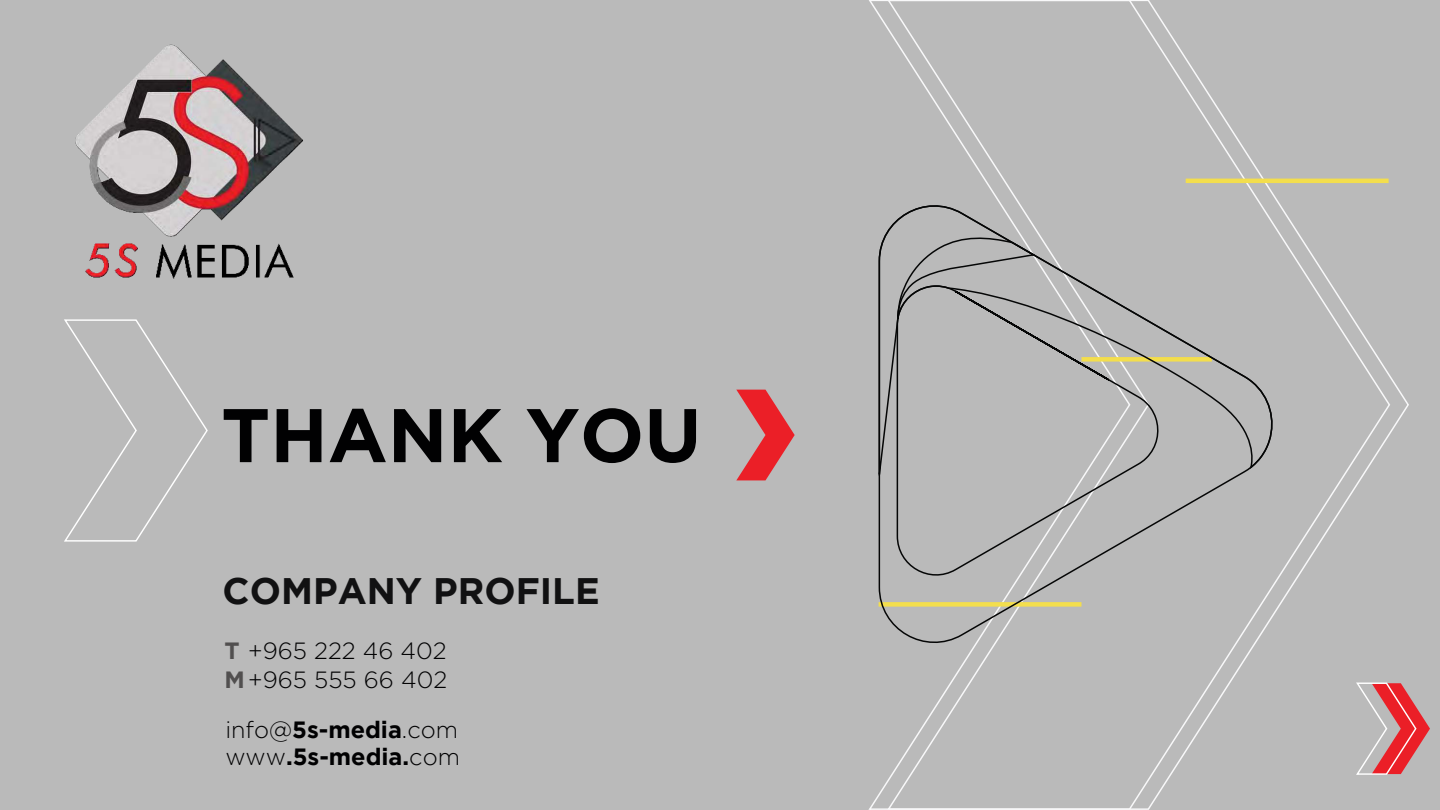
<style>
.page{position:relative;width:1440px;height:810px;background:#bababa}
.page>*{position:absolute;margin:0;border:0;box-sizing:border-box;transform-origin:0 0}
.t1{font:700 75.75px "Gotham";color:#010102}
.t2{font:700 36.75px "Gotham";color:#111112}
.t3{font:700 23.4px/27.5px "Gotham";color:#010102}
.t4{font:300 23.4px/28.2px "Gotham";color:#010102}
.s1{font-weight:700;color:#514f4f}
.s2{font-weight:300}
</style>
<div class="page">
<svg style="left:868px;top:0;width:523px;height:810px"></svg>
<svg style="left:736px;top:390px;width:59px;height:90px"></svg>
<svg style="left:1355px;top:681px;width:75px;height:95px"></svg>
<svg style="left:64px;top:320px;width:144px;height:222px"></svg>
<hr style="left:1186px;top:179px;width:203px;height:4px;background:#f3de4d">
<svg style="left:878px;top:190px;width:398px;height:466px"></svg>
<svg style="left:878px;top:192px;width:158px;height:285px"></svg>
<svg style="left:896px;top:233px;width:380px;height:238px"></svg>
<img style="left:64px;top:44px;width:239px;height:276px">
<h1 class="t1" style="left:221px;top:406px;width:482px">THANK YOU</h1>
<h2 class="t2" style="left:223px;top:577px;width:379px">COMPANY PROFILE</h2>
<p class="t4" style="left:225px;top:638px;width:224px"><span class="s1">T</span> +965 222 46 402<br><span class="s1">M</span>+965 555 66 402</p>
<p class="t3" style="left:225px;top:718px;width:236px"><span class="s2">info@</span>5s-media<span class="s2">.com www</span>.5s-media.<span class="s2">com</span></p>
</div>
